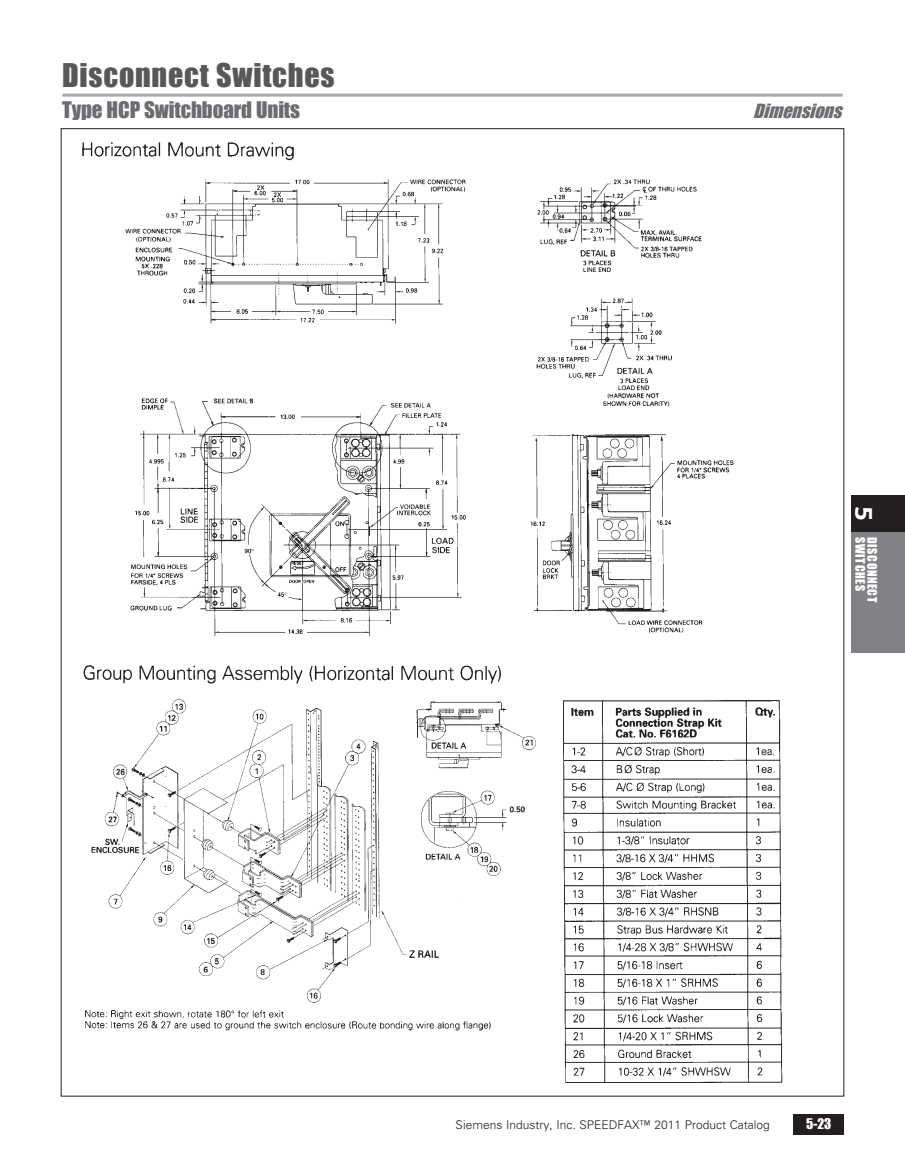
<style>
.page{position:relative;width:905px;height:1175px;background:#fff}
.page>*{position:absolute;margin:0;border:0;box-sizing:border-box;transform-origin:0 0}
.t1{font:30px "Impact";letter-spacing:.025em;color:#57585a}
.t2{font:21px "Impact";letter-spacing:-.005em;color:#6c6d70}
.t3{font:italic 18px "Impact";color:#6c6d70}
.t4{font:13.5px "Impact";color:#fff}
.t5{font:300 12px "Univers";color:#231f20}
.t6{font:12px "Impact";letter-spacing:.05em;color:#fff}
.s1{font-family:"Siemens Sans";font-weight:900;font-size:24px}
</style>
<div class="page">
<div style="left:793px;top:1113px;width:51px;height:21px;background:#231f20"></div>
<div style="left:850px;top:532px;width:54px;height:121px;background:#808285"></div>
<div style="left:850px;top:495px;width:54px;height:37px;background:#231f20"></div>
<img style="left:82px;top:142px;width:701px;height:941px">
<hr style="left:62px;top:94px;width:780px;height:3px;background:#a8a9ad">
<h1 class="t1" style="left:62px;top:57px;width:274px">Disconnect Switches</h1>
<h2 class="t2" style="left:62px;top:97px;width:239px">Type HCP Switchboard Units</h2>
<h3 class="t3" style="left:753px;top:100px;width:95px">Dimensions</h3>
<p class="t6" style="left:867px;top:506px;width:86px;rotate:90deg"><span class="s1">5</span> SWITCHES</p>
<p class="t6" style="left:879px;top:537px;width:67px;rotate:90deg">DISCONNECT</p>
<p class="t5" style="left:455px;top:1117px;width:316px">Siemens Industry, Inc. SPEEDFAX™ 2011 Product Catalog</p>
<p class="t4" style="left:806px;top:1115px;width:27px">5-23</p>
</div>
